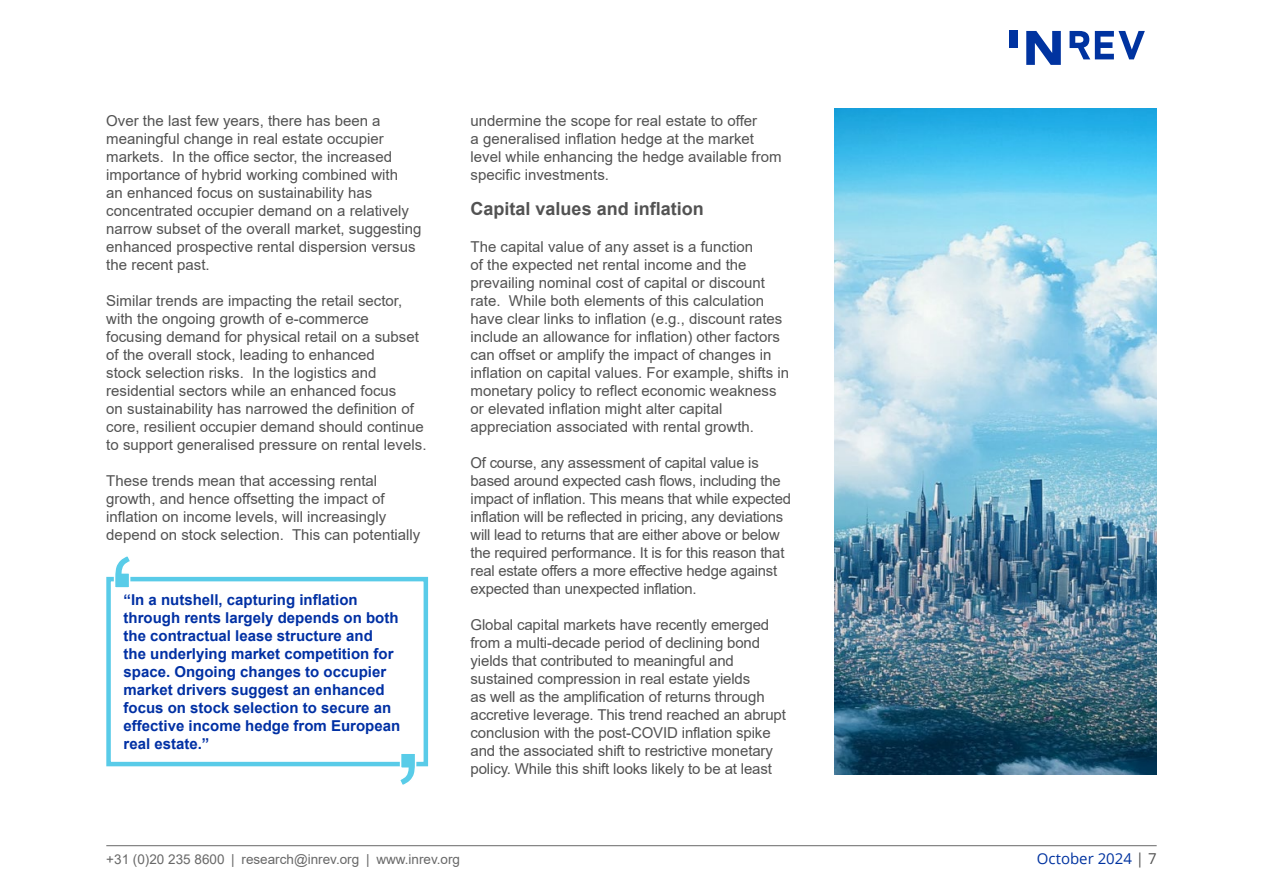
<style>
.page{position:relative;width:1263px;height:893px;background:#fff}
.page>*{position:absolute;margin:0;border:0;box-sizing:border-box;transform-origin:0 0}
.t1{font:700 18px "Arial";color:#525252}
.t2{font:15px/18px "Arial";color:#525252}
.t3{font:700 15px/18px "Arial";color:#0030a4}
.t4{font:15px "Open Sans";color:#0033a0}
.t5{font:13.5px "Arial";color:#686868}
.s1{color:#525252}
</style>
<div class="page">
<svg style="left:1009px;top:30px;width:136px;height:35px"></svg>
<hr style="left:106px;top:845px;width:1051px;height:1px;background:#686868">
<div style="left:106px;top:577px;width:322px;height:189px;border:4px solid #59cbe8"></div>
<svg style="left:113px;top:556px;width:20px;height:32px"></svg>
<svg style="left:397px;top:754px;width:20px;height:31px"></svg>
<img style="left:835px;top:108px;width:322px;height:666px">
<p class="t2" style="left:106px;top:112px;width:317px">Over the last few years, there has been a meaningful change in real estate occupier markets. In the office sector, the increased importance of hybrid working combined with<br>an enhanced focus on sustainability has concentrated occupier demand on a relatively narrow subset of the overall market, suggesting enhanced prospective rental dispersion versus the recent past.</p>
<p class="t2" style="left:106px;top:292px;width:322px">Similar trends are impacting the retail sector, with the ongoing growth of e-commerce focusing demand for physical retail on a subset of the overall stock, leading to enhanced<br>stock selection risks. In the logistics and residential sectors while an enhanced focus<br>on sustainability has narrowed the definition of core, resilient occupier demand should continue to support generalised pressure on rental levels.</p>
<p class="t2" style="left:106px;top:472px;width:316px">These trends mean that accessing rental growth, and hence offsetting the impact of inflation on income levels, will increasingly depend on stock selection. This can potentially</p>
<p class="t3" style="left:124px;top:591px;width:278px">“In a nutshell, capturing inflation through rents largely depends on both the contractual lease structure and<br>the underlying market competition for space. Ongoing changes to occupier market drivers suggest an enhanced focus on stock selection to secure an effective income hedge from European real estate.”</p>
<p class="t2" style="left:471px;top:112px;width:312px">undermine the scope for real estate to offer<br>a generalised inflation hedge at the market level while enhancing the hedge available from specific investments.</p>
<p class="t1" style="left:471px;top:196px;width:235px">Capital values and inflation</p>
<p class="t2" style="left:471px;top:238px;width:320px">The capital value of any asset is a function<br>of the expected net rental income and the prevailing nominal cost of capital or discount rate. While both elements of this calculation have clear links to inflation (e.g., discount rates include an allowance for inflation) other factors can offset or amplify the impact of changes in inflation on capital values. For example, shifts in monetary policy to reflect economic weakness or elevated inflation might alter capital appreciation associated with rental growth.</p>
<p class="t2" style="left:471px;top:454px;width:322px">Of course, any assessment of capital value is based around expected cash flows, including the impact of inflation. This means that while expected inflation will be reflected in pricing, any deviations will lead to returns that are either above or below the required performance. It is for this reason that real estate offers a more effective hedge against expected than unexpected inflation.</p>
<p class="t2" style="left:471px;top:616px;width:317px">Global capital markets have recently emerged from a multi-decade period of declining bond yields that contributed to meaningful and sustained compression in real estate yields<br>as well as the amplification of returns through accretive leverage. This trend reached an abrupt conclusion with the post-COVID inflation spike and the associated shift to restrictive monetary policy. While this shift looks likely to be at least</p>
<p class="t5" style="left:106px;top:850px;width:355px">+31 (0)20 235 8600 | research@inrev.org | www.inrev.org</p>
<p class="t4" style="left:1037px;top:849px;width:121px">October 2024 <span class="s1">| 7</span></p>
</div>
